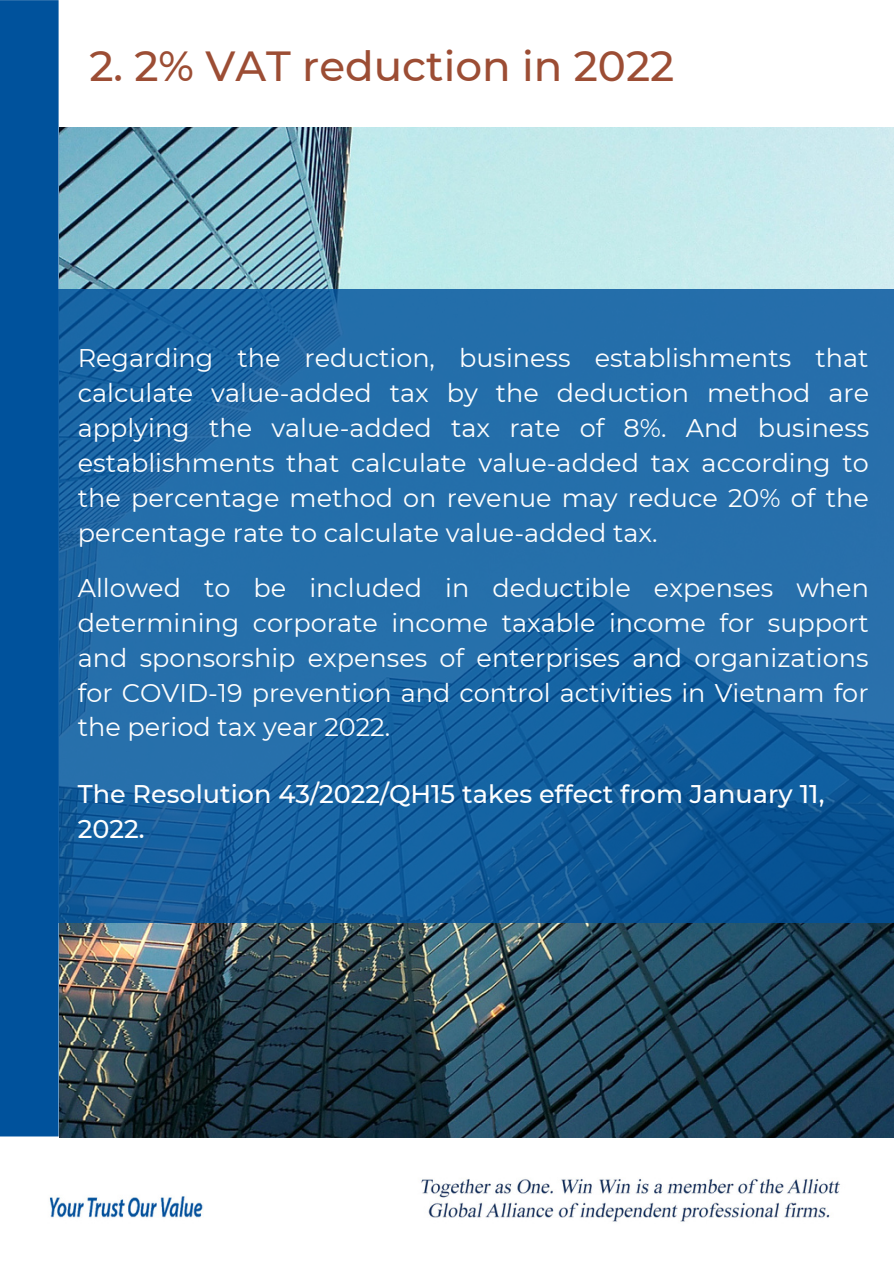
<style>
.page{position:relative;width:894px;height:1264px;background:#fff}
.page>*{position:absolute;margin:0;border:0;box-sizing:border-box;transform-origin:0 0}
.t1{font:500 42px "Montserrat";color:#9c4d34}
.t2{font:25.5px/35px "Montserrat";color:#fefefe;text-align:justify}
.t3{font:500 25.5px/35px "Montserrat";color:#fefefe}
</style>
<div class="page">
<img style="left:49px;top:1137px;width:820px;height:85px">
<div style="left:0;top:0;width:59px;height:1136px;background:#00529c"></div>
<img style="left:59px;top:128px;width:834px;height:1009px">
<svg style="left:37px;top:290px;width:856px;height:632px;background:#1c66a4"></svg>
<p class="t1" style="left:89px;top:40px;width:586px">2. 2% VAT reduction in 2022</p>
<p class="t2" style="left:78px;top:340px;width:792px">Regarding the reduction, business establishments that calculate value-added tax by the deduction method are applying the value-added tax rate of 8%. And business establishments that calculate value-added tax according to the percentage method on revenue may reduce 20% of the percentage rate to calculate value-added tax.</p>
<p class="t2" style="left:78px;top:570px;width:792px">Allowed to be included in deductible expenses when determining corporate income taxable income for support and sponsorship expenses of enterprises and organizations for COVID-19 prevention and control activities in Vietnam for the period tax year 2022.</p>
<p class="t3" style="left:78px;top:776px;width:748px">The Resolution 43/2022/QH15 takes effect from January 11,<br>2022.</p>
</div>
